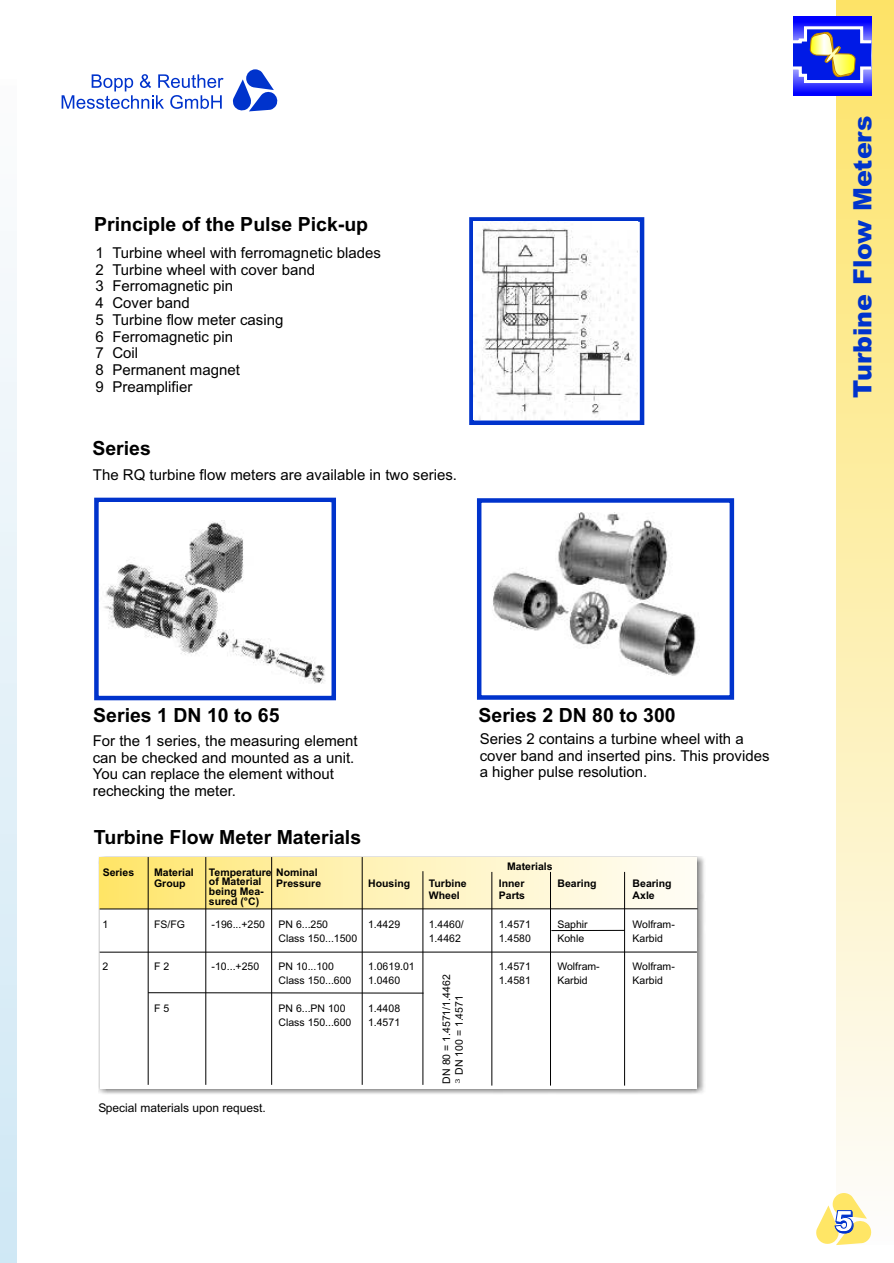
<style>
.page{position:relative;width:894px;height:1263px;background:#fff}
.page>*{position:absolute;margin:0;border:0;box-sizing:border-box;transform-origin:0 0}
.t1{font:900 28.95px "Arial";color:#03c}
.t2{font:900 25.2px "Arial";color:#03c}
.t3{font:700 19.5px "Arial";color:#000}
.t4{font:15px/16.8px "Arial";color:#000}
.t5{font:12px "Arial";color:#000}
.t6{font:10.5px/12.8px "Arial";color:#000}
.t7{font:700 10.5px/9.9px "Arial";color:#000}
</style>
<div class="page">
<img style="left:837px;top:0;width:57px;height:1176px">
<img style="left:98px;top:856px;width:606px;height:238px">
<div style="left:100px;top:857px;width:597px;height:232px;background:#fff"></div>
<img style="left:100px;top:857px;width:590px;height:51px">
<hr style="left:148px;top:857px;width:1px;height:228px;background:#000">
<hr style="left:205px;top:857px;width:1px;height:228px;background:#000">
<hr style="left:271px;top:857px;width:1px;height:228px;background:#000">
<hr style="left:362px;top:857px;width:1px;height:228px;background:#000">
<hr style="left:423px;top:871px;width:1px;height:214px;background:#000">
<hr style="left:491px;top:872px;width:1px;height:214px;background:#000">
<hr style="left:550px;top:872px;width:1px;height:214px;background:#000">
<hr style="left:624px;top:872px;width:1px;height:214px;background:#000">
<hr style="left:100px;top:908px;width:598px;height:1px;background:#000">
<hr style="left:100px;top:952px;width:597px;height:1px;background:#000">
<hr style="left:551px;top:930px;width:74px;height:1px;background:#000">
<img style="left:793px;top:17px;width:78px;height:78px">
<svg style="left:793px;top:26px;width:78px;height:57px;background:#6872ce"></svg>
<svg style="left:62px;top:74px;width:162px;height:35px"></svg>
<svg style="left:233px;top:69px;width:45px;height:43px"></svg>
<svg style="left:816px;top:1193px;width:56px;height:52px"></svg>
<div style="left:469px;top:217px;width:175px;height:208px;background:#fff;border:4px solid #03c"></div>
<img style="left:474px;top:228px;width:163px;height:191px">
<div style="left:94px;top:498px;width:242px;height:202px;background:#fff;border:4px solid #03c"></div>
<img style="left:104px;top:520px;width:221px;height:164px">
<div style="left:477px;top:498px;width:257px;height:202px;background:#fff;border:4px solid #03c"></div>
<img style="left:492px;top:512px;width:204px;height:164px">
<hr style="left:148px;top:992px;width:276px;height:1px;background:#000">
<h3 class="t3" style="left:94px;top:217px;width:276px">Principle of the Pulse Pick-up</h3>
<p class="t4" style="left:95px;top:246px;width:287px">1 Turbine wheel with ferromagnetic blades<br>2 Turbine wheel with cover band<br>3 Ferromagnetic pin<br>4 Cover band<br>5 Turbine flow meter casing<br>6 Ferromagnetic pin<br>7 Coil<br>8 Permanent magnet<br>9 Preamplifier</p>
<h3 class="t3" style="left:92px;top:441px;width:60px">Series</h3>
<p class="t4" style="left:93px;top:468px;width:366px">The RQ turbine flow meters are available in two series.</p>
<h2 class="t2" style="left:853px;top:398px;width:284px;rotate:-90deg">Turbine Flow Meters</h2>
<h3 class="t3" style="left:93px;top:708px;width:188px">Series 1 DN 10 to 65</h3>
<p class="t4" style="left:93px;top:734px;width:267px">For the 1 series, the measuring element can be checked and mounted as a unit.<br>You can replace the element without rechecking the meter.</p>
<h3 class="t3" style="left:94px;top:830px;width:269px">Turbine Flow Meter Materials</h3>
<h3 class="t3" style="left:479px;top:707px;width:199px">Series 2 DN 80 to 300</h3>
<p class="t4" style="left:480px;top:732px;width:291px">Series 2 contains a turbine wheel with a cover band and inserted pins. This provides a higher pulse resolution.</p>
<p class="t7" style="left:507px;top:863px;width:47px">Materials</p>
<p class="t7" style="left:103px;top:868px;width:33px">Series</p>
<p class="t7" style="left:154px;top:868px;width:41px">Material</p>
<p class="t7" style="left:209px;top:868px;width:110px">Temperature Nominal</p>
<p class="t7" style="left:154px;top:880px;width:33px">Group</p>
<p class="t7" style="left:276px;top:880px;width:46px">Pressure</p>
<p class="t7" style="left:368px;top:880px;width:43px">Housing</p>
<p class="t7" style="left:429px;top:880px;width:39px">Turbine</p>
<p class="t7" style="left:499px;top:880px;width:27px">Inner</p>
<p class="t7" style="left:558px;top:880px;width:41px">Bearing</p>
<p class="t7" style="left:633px;top:880px;width:41px">Bearing</p>
<p class="t7" style="left:429px;top:891px;width:32px">Wheel</p>
<p class="t7" style="left:499px;top:891px;width:27px">Parts</p>
<p class="t7" style="left:633px;top:891px;width:24px">Axle</p>
<p class="t6" style="left:103px;top:918px;width:7px">1</p>
<p class="t6" style="left:154px;top:918px;width:32px">FS/FG</p>
<p class="t6" style="left:212px;top:918px;width:55px">-196...+250</p>
<p class="t6" style="left:279px;top:918px;width:51px">PN 6...250</p>
<p class="t6" style="left:368px;top:918px;width:34px">1.4429</p>
<p class="t6" style="left:429px;top:918px;width:37px">1.4460/</p>
<p class="t6" style="left:499px;top:918px;width:34px">1.4571</p>
<p class="t6" style="left:557px;top:918px;width:32px">Saphir</p>
<p class="t6" style="left:633px;top:918px;width:44px">Wolfram-</p>
<p class="t6" style="left:279px;top:933px;width:80px">Class 150...1500</p>
<p class="t6" style="left:429px;top:933px;width:34px">1.4462</p>
<p class="t6" style="left:499px;top:933px;width:34px">1.4580</p>
<p class="t6" style="left:557px;top:933px;width:28px">Kohle</p>
<p class="t6" style="left:633px;top:933px;width:32px">Karbid</p>
<p class="t6" style="left:103px;top:961px;width:7px">2</p>
<p class="t6" style="left:154px;top:961px;width:17px">F 2</p>
<p class="t6" style="left:212px;top:961px;width:49px">-10...+250</p>
<p class="t6" style="left:279px;top:961px;width:57px">PN 10...100</p>
<p class="t6" style="left:368px;top:961px;width:48px">1.0619.01</p>
<p class="t6" style="left:499px;top:961px;width:34px">1.4571</p>
<p class="t6" style="left:557px;top:961px;width:44px">Wolfram-</p>
<p class="t6" style="left:633px;top:961px;width:44px">Wolfram-</p>
<p class="t6" style="left:279px;top:975px;width:74px">Class 150...600</p>
<p class="t6" style="left:368px;top:975px;width:34px">1.0460</p>
<p class="t6" style="left:499px;top:975px;width:34px">1.4581</p>
<p class="t6" style="left:557px;top:975px;width:32px">Karbid</p>
<p class="t6" style="left:633px;top:975px;width:32px">Karbid</p>
<p class="t6" style="left:154px;top:1003px;width:17px">F 5</p>
<p class="t6" style="left:279px;top:1003px;width:69px">PN 6...PN 100</p>
<p class="t6" style="left:368px;top:1003px;width:34px">1.4408</p>
<p class="t6" style="left:279px;top:1017px;width:74px">Class 150...600</p>
<p class="t6" style="left:368px;top:1017px;width:34px">1.4571</p>
<p class="t7" style="left:209px;top:878px;width:56px">of Material being Mea&shy;sured (°C)</p>
<p class="t6" style="left:441px;top:1075px;width:102px;text-indent:-9px;rotate:-90deg">DN 80 = 1.4571/1.4462<br>DN 100 = 1.4571</p>
<p class="t5" style="left:98px;top:1103px;width:169px">Special materials upon request.</p>
<h1 class="t1" style="left:835px;top:1212px;width:21px">5</h1>
</div>
